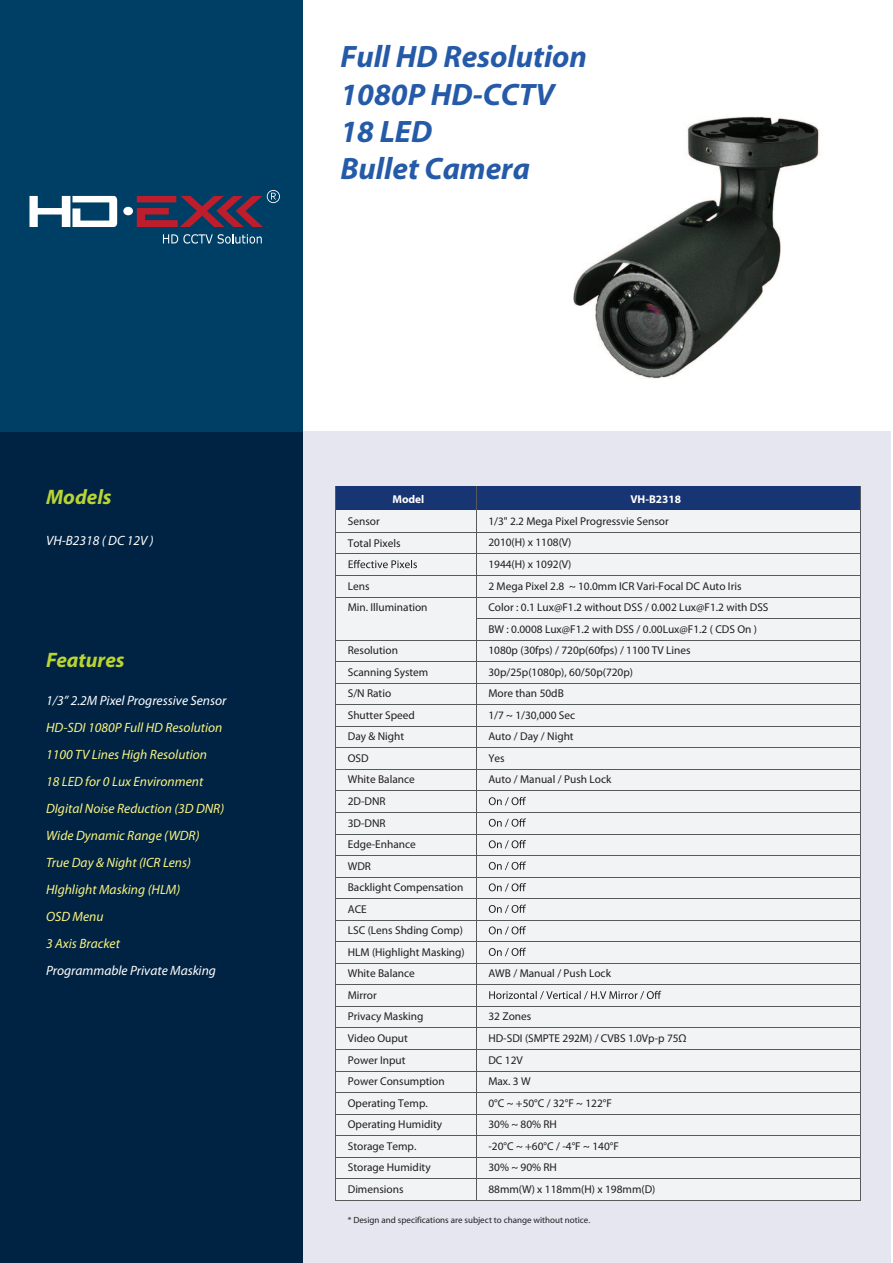
<style>
.page{position:relative;width:893px;height:1263px;background:#fff}
.page>*{position:absolute;margin:0;border:0;box-sizing:border-box;transform-origin:0 0}
.t1{font:italic 700 31.05px/37.3px "Myriad";color:#255aa8}
.t2{font:italic 700 21px "Myriad Pro";color:#bad432}
.t3{font:italic 13.5px/27px "Myriad Pro";color:#fbf481}
.t4{font:italic 13.5px "Myriad Pro";color:#fff}
.t5{font:11.25px/21.6px "Myriad Pro";color:#201d1e}
.t6{font:700 11.25px "Myriad Pro";color:#fff}
.t7{font:9px "Myriad";color:#231f20}
.s1{color:#fff}
.s2{color:#201c1d}
</style>
<div class="page">
<img style="left:573px;top:116px;width:246px;height:263px">
<div style="left:302px;top:432px;width:589px;height:831px;background:#e5e6f0"></div>
<div style="left:0;top:426px;width:302px;height:837px;background:#002343"></div>
<div style="left:0;top:0;width:302px;height:432px;background:#003f65"></div>
<svg style="left:30px;top:196px;width:87px;height:31px"></svg>
<svg style="left:123px;top:190px;width:157px;height:37px"></svg>
<svg style="left:163px;top:234px;width:99px;height:10px"></svg>
<div style="left:335px;top:486px;width:525px;height:25px;background:#173573"></div>
<div style="left:335px;top:510px;width:525px;height:690px;background:#f2f3f4"></div>
<svg style="left:349px;top:560px;width:68px;height:8px"></svg>
<svg style="left:489px;top:797px;width:37px;height:8px"></svg>
<svg style="left:489px;top:818px;width:37px;height:9px"></svg>
<svg style="left:489px;top:840px;width:37px;height:8px"></svg>
<svg style="left:489px;top:861px;width:37px;height:9px"></svg>
<svg style="left:489px;top:883px;width:37px;height:9px"></svg>
<svg style="left:489px;top:904px;width:37px;height:9px"></svg>
<svg style="left:489px;top:926px;width:37px;height:9px"></svg>
<svg style="left:489px;top:948px;width:37px;height:8px"></svg>
<svg style="left:489px;top:991px;width:172px;height:8px"></svg>
<hr style="left:860px;top:486px;width:1px;height:714px;background:#58595b">
<hr style="left:477px;top:486px;width:1px;height:714px;background:#58595b">
<hr style="left:335px;top:486px;width:1px;height:714px;background:#58595b">
<hr style="left:336px;top:532px;width:524px;height:1px;background:#58595b">
<hr style="left:336px;top:554px;width:524px;height:1px;background:#58595b">
<hr style="left:336px;top:575px;width:524px;height:1px;background:#58595b">
<hr style="left:336px;top:597px;width:524px;height:1px;background:#58595b">
<hr style="left:477px;top:618px;width:383px;height:1px;background:#58595b">
<hr style="left:336px;top:640px;width:524px;height:1px;background:#58595b">
<hr style="left:336px;top:661px;width:524px;height:1px;background:#58595b">
<hr style="left:336px;top:683px;width:524px;height:1px;background:#58595b">
<hr style="left:336px;top:704px;width:524px;height:1px;background:#58595b">
<hr style="left:336px;top:726px;width:524px;height:1px;background:#58595b">
<hr style="left:336px;top:748px;width:524px;height:1px;background:#58595b">
<hr style="left:336px;top:769px;width:524px;height:1px;background:#58595b">
<hr style="left:336px;top:791px;width:524px;height:1px;background:#58595b">
<hr style="left:336px;top:812px;width:524px;height:1px;background:#58595b">
<hr style="left:336px;top:834px;width:524px;height:1px;background:#58595b">
<hr style="left:336px;top:855px;width:524px;height:1px;background:#58595b">
<hr style="left:336px;top:877px;width:524px;height:1px;background:#58595b">
<hr style="left:336px;top:898px;width:524px;height:1px;background:#58595b">
<hr style="left:336px;top:920px;width:524px;height:1px;background:#58595b">
<hr style="left:336px;top:941px;width:524px;height:1px;background:#58595b">
<hr style="left:336px;top:963px;width:524px;height:1px;background:#58595b">
<hr style="left:336px;top:985px;width:524px;height:1px;background:#58595b">
<hr style="left:336px;top:1006px;width:524px;height:1px;background:#58595b">
<hr style="left:336px;top:1028px;width:524px;height:1px;background:#58595b">
<hr style="left:336px;top:1049px;width:524px;height:1px;background:#58595b">
<hr style="left:336px;top:1071px;width:524px;height:1px;background:#58595b">
<hr style="left:336px;top:1092px;width:524px;height:1px;background:#58595b">
<hr style="left:336px;top:1114px;width:524px;height:1px;background:#58595b">
<hr style="left:336px;top:1135px;width:524px;height:1px;background:#58595b">
<hr style="left:336px;top:1157px;width:524px;height:1px;background:#58595b">
<hr style="left:336px;top:1178px;width:524px;height:1px;background:#58595b">
<hr style="left:336px;top:1200px;width:524px;height:1px;background:#58595b">
<p class="t1" style="left:340px;top:39px;width:248px">Full HD Resolution<br>1080P HD-CCTV<br>18 LED<br>Bullet Camera</p>
<p class="t2" style="left:46px;top:483px;width:67px">Models</p>
<p class="t4" style="left:46px;top:532px;width:109px">VH-B2318 ( DC 12V )</p>
<p class="t2" style="left:46px;top:647px;width:80px">Features</p>
<p class="t3" style="left:46px;top:687px;width:182px"><span class="s1">1/3” 2.2M Pixel Progressive Sensor<br></span>HD-SDI 1080P Full HD Resolution<br>1100 TV Lines High Resolution<br>18 LED for 0 Lux Environment<br>DIgital Noise Reduction (3D DNR)<br>Wide Dynamic Range (WDR)<br>True Day &amp; Night (ICR Lens)<br>HIghlight Masking (HLM)<br>OSD Menu<br>3 Axis Bracket<br><span class="s1">Programmable Private Masking</span></p>
<p class="t6" style="left:392px;top:492px;width:33px">Model</p>
<p class="t5" style="left:348px;top:510px;width:54px">Sensor<br>Total Pixels</p>
<p class="t5" style="left:348px;top:575px;width:81px">Lens<br>Min. Illumination</p>
<p class="t5" style="left:348px;top:639px;width:119px">Resolution<br>Scanning System<br>S/N Ratio<br>Shutter Speed<br>Day &amp; Night<br>OSD<br>White Balance<br>2D-DNR<br>3D-DNR<br>Edge-Enhance<br>WDR<br>Backlight Compensation<br>ACE<br>LSC (Lens Shding Comp)<br>HLM (Highlight Masking)<br>White Balance<br>Mirror<br>Privacy Masking<br>Video Ouput<br>Power Input<br>Power Consumption<br>Operating Temp.<br>Operating Humidity<br>Storage Temp.<br>Storage Humidity<br>Dimensions</p>
<p class="t6" style="left:630px;top:492px;width:52px">VH-B2318</p>
<p class="t5" style="left:488px;top:510px;width:282px">1/3" 2.2 Mega Pixel Progressvie Sensor<br>2010(H) x 1108(V)<br>1944(H) x 1092(V)<br>2 Mega Pixel 2.8 ~ 10.0mm ICR Vari-Focal DC Auto Iris<br>Color : 0.1 Lux@F1.2 without DSS / 0.002 Lux@F1.2 with DSS<br>BW : 0.0008 Lux@F1.2 with DSS / 0.00Lux@F1.2 ( CDS On )<br>1080p (30fps) / 720p(60fps) / 1100 TV Lines<br>30p/25p(1080p), 60/50p(720p)<br>More than 50dB<br>1/7 ~ 1/30,000 Sec<br>Auto / Day / Night<br>Yes<br>Auto / Manual / Push Lock</p>
<p class="t5" style="left:488px;top:963px;width:124px">AWB / Manual / Push Lock</p>
<p class="t5" style="left:488px;top:1006px;width:200px">32 Zones<br>HD-SDI (SMPTE 292M) / CVBS 1.0Vp-p 75Ω<br>DC 12V<br>Max. 3 W<br>0°C ~ +50°C / 32°F ~ 122°F<br>30% ~ 80% RH<br>-20°C ~ +60°C / -4°F ~ 140°F<br>30% ~ 90% RH<br><span class="s2">88mm(W) x 118mm(H)</span> x 198mm(D)</p>
<p class="t7" style="left:348px;top:1216px;width:244px">* Design and specifications are subject to change without notice.</p>
</div>
